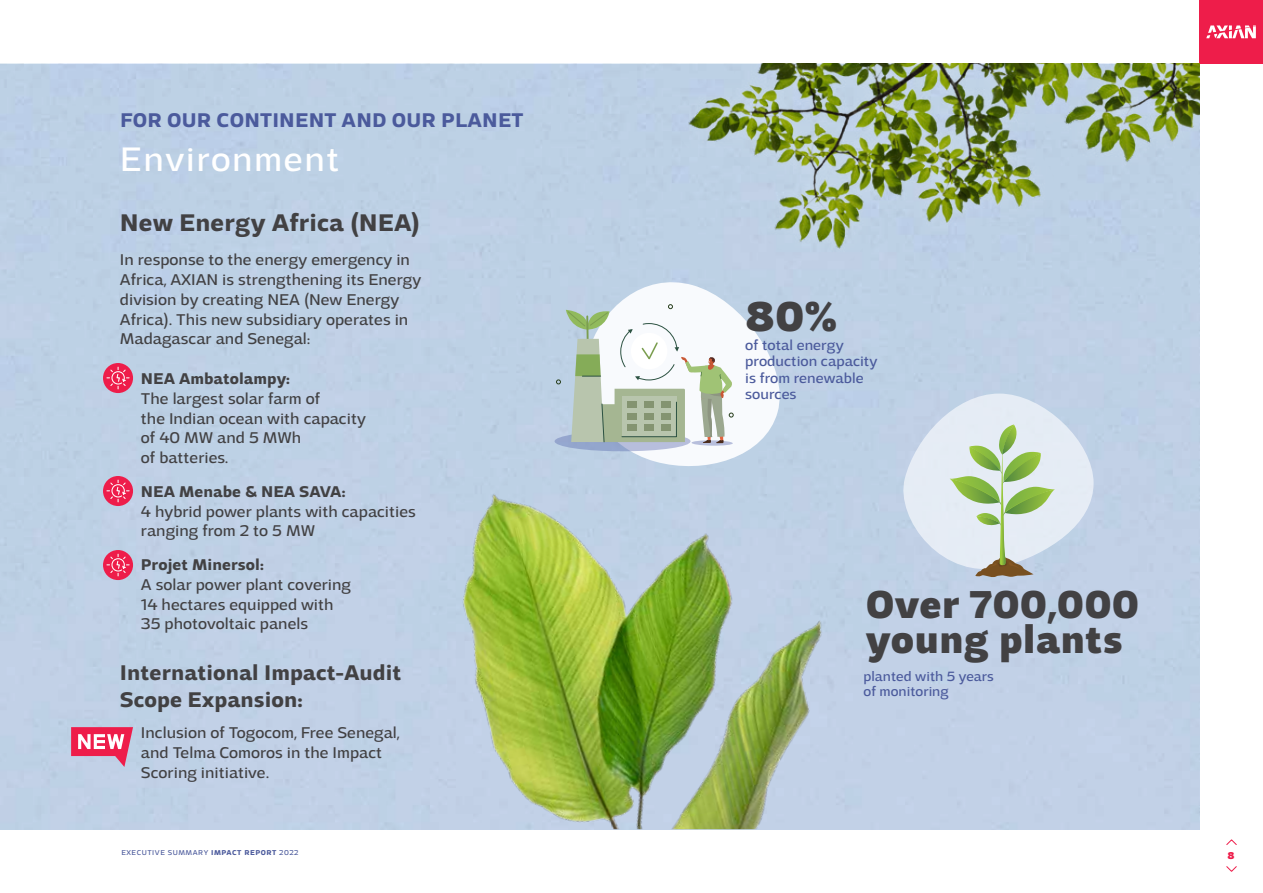
<style>
.page{position:relative;width:1263px;height:893px;background:#fff}
.page>*{position:absolute;margin:0;border:0;box-sizing:border-box;transform-origin:0 0}
.t1{font:900 44.25px "Adria Grotesk";color:#424143}
.t2{font:900 41.25px/34.5px "Adria Grotesk";color:#424143}
.t3{font:36px "Adria Grotesk";letter-spacing:.04em;color:#fff}
.t4{font:700 25.5px "Adria Grotesk";color:#424143}
.t5{font:700 22.5px/27px "Adria Grotesk";color:#424143}
.t6{font:700 21px "Adria Grotesk";letter-spacing:.01em;color:#4b5a9c}
.t7{font:16.5px/19.8px "Adria Grotesk";color:#424143}
.t8{font:700 16.5px "Adria Grotesk";color:#424143}
.t9{font:15px/16.5px "Adria Grotesk";color:#4b5a9c}
.t10{font:14.25px/15.6px "Adria Grotesk";color:#4b5a9c}
.t11{font:900 10.5px "Adria Grotesk";color:#ee1d4a}
.t12{font:7.5px "Adria Grotesk";letter-spacing:.07em;color:#4b5a9c}
.s1{font-weight:700}
</style>
<div class="page">
<div style="left:1199px;top:0;width:64px;height:64px;background:#ee1d4a"></div>
<svg style="left:1206px;top:25px;width:50px;height:13px"></svg>
<img style="left:621px;top:64px;width:578px;height:196px">
<svg style="left:902px;top:394px;width:191px;height:183px;background:#cedbd7"></svg>
<svg style="left:71px;top:727px;width:62px;height:40px;background:#e37594"></svg>
<svg style="left:103px;top:363px;width:30px;height:30px"></svg>
<svg style="left:106px;top:366px;width:24px;height:24px"></svg>
<svg style="left:103px;top:476px;width:30px;height:30px"></svg>
<svg style="left:106px;top:479px;width:24px;height:24px"></svg>
<svg style="left:103px;top:550px;width:30px;height:30px"></svg>
<svg style="left:106px;top:553px;width:24px;height:24px"></svg>
<svg style="left:1226px;top:839px;width:11px;height:6px"></svg>
<svg style="left:1226px;top:866px;width:11px;height:6px"></svg>
<img style="left:359px;top:432px;width:565px;height:397px">
<svg style="left:556px;top:271px;width:234px;height:204px"></svg>
<p class="t6" style="left:120px;top:108px;width:405px">FOR OUR CONTINENT AND OUR PLANET</p>
<h3 class="t3" style="left:120px;top:138px;width:221px">Environment</h3>
<h3 class="t4" style="left:120px;top:207px;width:302px">New Energy Africa (NEA)</h3>
<p class="t7" style="left:120px;top:250px;width:303px">In response to the energy emergency in Africa, AXIAN is strengthening its Energy division by creating NEA (New Energy Africa). This new subsidiary operates in Madagascar and Senegal:</p>
<p class="t8" style="left:141px;top:369px;width:151px">NEA Ambatolampy:</p>
<p class="t7" style="left:141px;top:389px;width:226px">The largest solar farm of<br>the Indian ocean with capacity of 40 MW and 5 MWh<br>of batteries.</p>
<p class="t8" style="left:141px;top:482px;width:206px">NEA Menabe &amp; NEA SAVA:</p>
<p class="t7" style="left:141px;top:501px;width:276px">4 hybrid power plants with capacities ranging from 2 to 5 MW</p>
<p class="t8" style="left:141px;top:555px;width:125px">Projet Minersol:</p>
<p class="t7" style="left:141px;top:575px;width:212px">A solar power plant covering<br>14 hectares equipped with<br>35 photovoltaic panels</p>
<h3 class="t5" style="left:120px;top:660px;width:283px">International Impact-Audit<br>Scope Expansion:</h3>
<p class="t7" style="left:141px;top:723px;width:260px">Inclusion of Togocom, Free Senegal, and Telma Comoros in the Impact<br>Scoring initiative.</p>
<p class="t12" style="left:121px;top:848px;width:179px">EXECUTIVE SUMMARY <span class="s1">IMPACT REPORT</span> 2022</p>
<h1 class="t1" style="left:745px;top:290px;width:94px">80%</h1>
<p class="t9" style="left:745px;top:337px;width:134px">of total energy production capacity is from renewable sources</p>
<h2 class="t2" style="left:866px;top:589px;width:275px">Over 700,000 young plants</h2>
<p class="t10" style="left:863px;top:668px;width:132px">planted with 5 years of monitoring</p>
<p class="t11" style="left:1227px;top:850px;width:9px">8</p>
</div>
